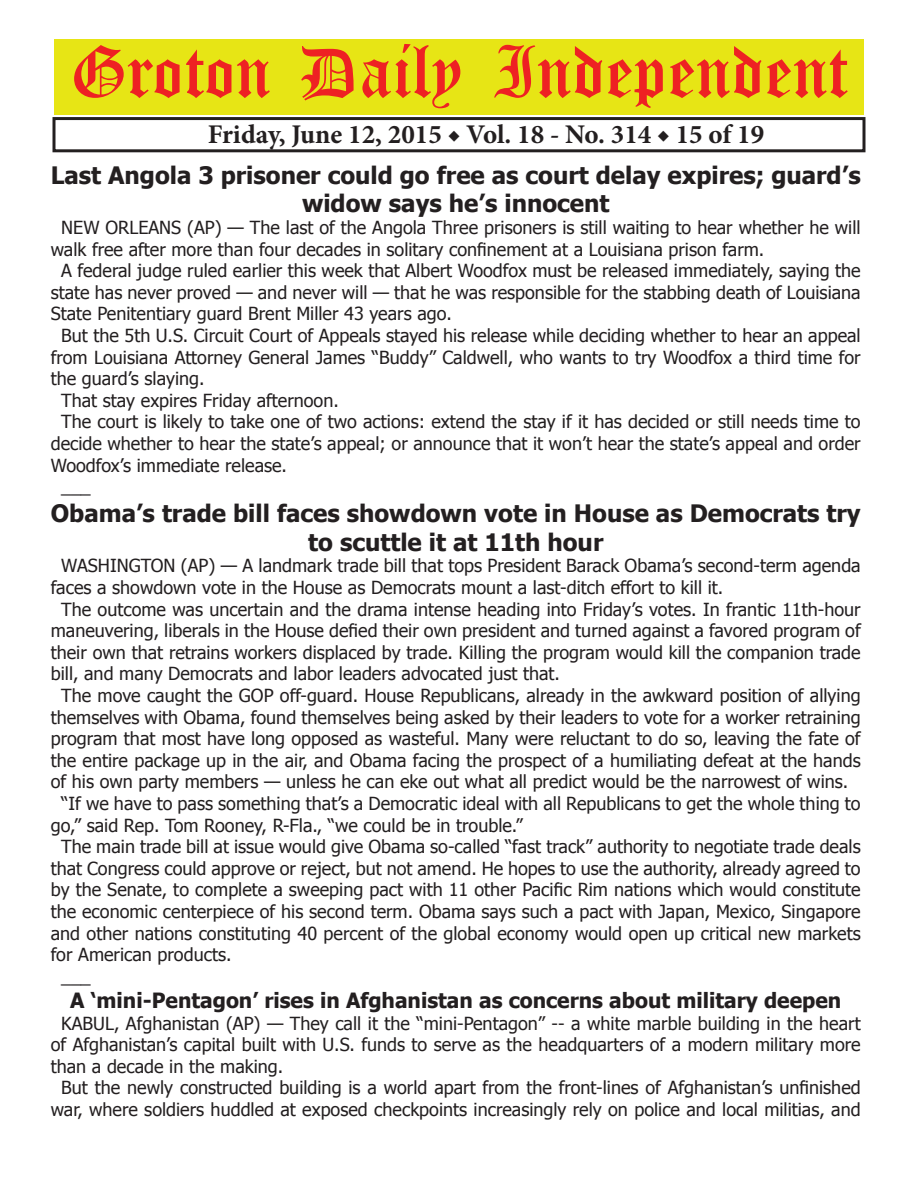
<style>
.page{position:relative;width:918px;height:1188px;background:#fff}
.page>*{position:absolute;margin:0;border:0;box-sizing:border-box;transform-origin:0 0}
.t1{font:54px "Old English Five";color:#ee2123}
.t2{font:700 27px "Minion Pro";color:#231f20}
.t3{font:700 24px/28.8px "Tahoma";color:#231f20;text-align:center}
.t4{font:700 21px "Tahoma";color:#231f20}
.t5{font:18px "Tahoma";color:#231f20}
</style>
<div class="page">
<div style="left:52px;top:117px;width:814px;height:35px;border:3px solid #231f20"></div>
<div style="left:54px;top:40px;width:810px;height:75px;background:#e7e515"></div>
<h1 class="t1" style="left:70px;top:47px;width:779px">Groton Daily Independent</h1>
<h2 class="t2" style="left:208px;top:116px;width:558px">Friday, June 12, 2015 ◆ Vol. 18 - No. 314 ◆ 15 of 19</h2>
<h3 class="t3" style="left:51px;top:159px;width:811px">Last Angola 3 prisoner could go free as court delay expires; guard’s widow says he’s innocent</h3>
<p class="t5" style="left:61px;top:215px;width:801px">NEW ORLEANS (AP) — The last of the Angola Three prisoners is still waiting to hear whether he will</p>
<p class="t5" style="left:51px;top:237px;width:715px">walk free after more than four decades in solitary confinement at a Louisiana prison farm.</p>
<p class="t5" style="left:61px;top:259px;width:801px">A federal judge ruled earlier this week that Albert Woodfox must be released immediately, saying the</p>
<p class="t5" style="left:51px;top:280px;width:811px">state has never proved — and never will — that he was responsible for the stabbing death of Louisiana</p>
<p class="t5" style="left:51px;top:302px;width:403px">State Penitentiary guard Brent Miller 43 years ago.</p>
<p class="t5" style="left:61px;top:323px;width:801px">But the 5th U.S. Circuit Court of Appeals stayed his release while deciding whether to hear an appeal</p>
<p class="t5" style="left:51px;top:345px;width:811px">from Louisiana Attorney General James “Buddy” Caldwell, who wants to try Woodfox a third time for</p>
<p class="t5" style="left:51px;top:367px;width:155px">the guard’s slaying.</p>
<p class="t5" style="left:61px;top:388px;width:279px">That stay expires Friday afternoon.</p>
<p class="t5" style="left:61px;top:410px;width:801px">The court is likely to take one of two actions: extend the stay if it has decided or still needs time to</p>
<p class="t5" style="left:51px;top:431px;width:811px">decide whether to hear the state’s appeal; or announce that it won’t hear the state’s appeal and order</p>
<p class="t5" style="left:51px;top:453px;width:238px">Woodfox’s immediate release.</p>
<p class="t5" style="left:61px;top:475px;width:31px">___</p>
<h3 class="t3" style="left:51px;top:497px;width:812px">Obama’s trade bill faces showdown vote in House as Democrats try to scuttle it at 11th hour</h3>
<p class="t5" style="left:61px;top:554px;width:801px">WASHINGTON (AP) — A landmark trade bill that tops President Barack Obama’s second-term agenda</p>
<p class="t5" style="left:51px;top:575px;width:674px">faces a showdown vote in the House as Democrats mount a last-ditch effort to kill it.</p>
<p class="t5" style="left:61px;top:597px;width:801px">The outcome was uncertain and the drama intense heading into Friday’s votes. In frantic 11th-hour</p>
<p class="t5" style="left:51px;top:619px;width:811px">maneuvering, liberals in the House defied their own president and turned against a favored program of</p>
<p class="t5" style="left:51px;top:640px;width:811px">their own that retrains workers displaced by trade. Killing the program would kill the companion trade</p>
<p class="t5" style="left:51px;top:662px;width:511px">bill, and many Democrats and labor leaders advocated just that.</p>
<p class="t5" style="left:61px;top:683px;width:801px">The move caught the GOP off-guard. House Republicans, already in the awkward position of allying</p>
<p class="t5" style="left:51px;top:705px;width:812px">themselves with Obama, found themselves being asked by their leaders to vote for a worker retraining</p>
<p class="t5" style="left:51px;top:727px;width:811px">program that most have long opposed as wasteful. Many were reluctant to do so, leaving the fate of</p>
<p class="t5" style="left:51px;top:748px;width:812px">the entire package up in the air, and Obama facing the prospect of a humiliating defeat at the hands</p>
<p class="t5" style="left:51px;top:770px;width:799px">of his own party members — unless he can eke out what all predict would be the narrowest of wins.</p>
<p class="t5" style="left:61px;top:791px;width:801px">“If we have to pass something that’s a Democratic ideal with all Republicans to get the whole thing to</p>
<p class="t5" style="left:51px;top:813px;width:474px">go,” said Rep. Tom Rooney, R-Fla., “we could be in trouble.”</p>
<p class="t5" style="left:61px;top:835px;width:801px">The main trade bill at issue would give Obama so-called “fast track” authority to negotiate trade deals</p>
<p class="t5" style="left:51px;top:856px;width:811px">that Congress could approve or reject, but not amend. He hopes to use the authority, already agreed to</p>
<p class="t5" style="left:51px;top:878px;width:811px">by the Senate, to complete a sweeping pact with 11 other Pacific Rim nations which would constitute</p>
<p class="t5" style="left:51px;top:899px;width:811px">the economic centerpiece of his second term. Obama says such a pact with Japan, Mexico, Singapore</p>
<p class="t5" style="left:51px;top:921px;width:811px">and other nations constituting 40 percent of the global economy would open up critical new markets</p>
<p class="t5" style="left:51px;top:943px;width:182px">for American products.</p>
<p class="t5" style="left:61px;top:964px;width:31px">___</p>
<p class="t4" style="left:70px;top:986px;width:773px">A ‘mini-Pentagon’ rises in Afghanistan as concerns about military deepen</p>
<p class="t5" style="left:61px;top:1011px;width:801px">KABUL, Afghanistan (AP) — They call it the “mini-Pentagon” -- a white marble building in the heart</p>
<p class="t5" style="left:51px;top:1033px;width:811px">of Afghanistan’s capital built with U.S. funds to serve as the headquarters of a modern military more</p>
<p class="t5" style="left:51px;top:1054px;width:234px">than a decade in the making.</p>
<p class="t5" style="left:61px;top:1076px;width:801px">But the newly constructed building is a world apart from the front-lines of Afghanistan’s unfinished</p>
<p class="t5" style="left:51px;top:1097px;width:811px">war, where soldiers huddled at exposed checkpoints increasingly rely on police and local militias, and</p>
</div>
